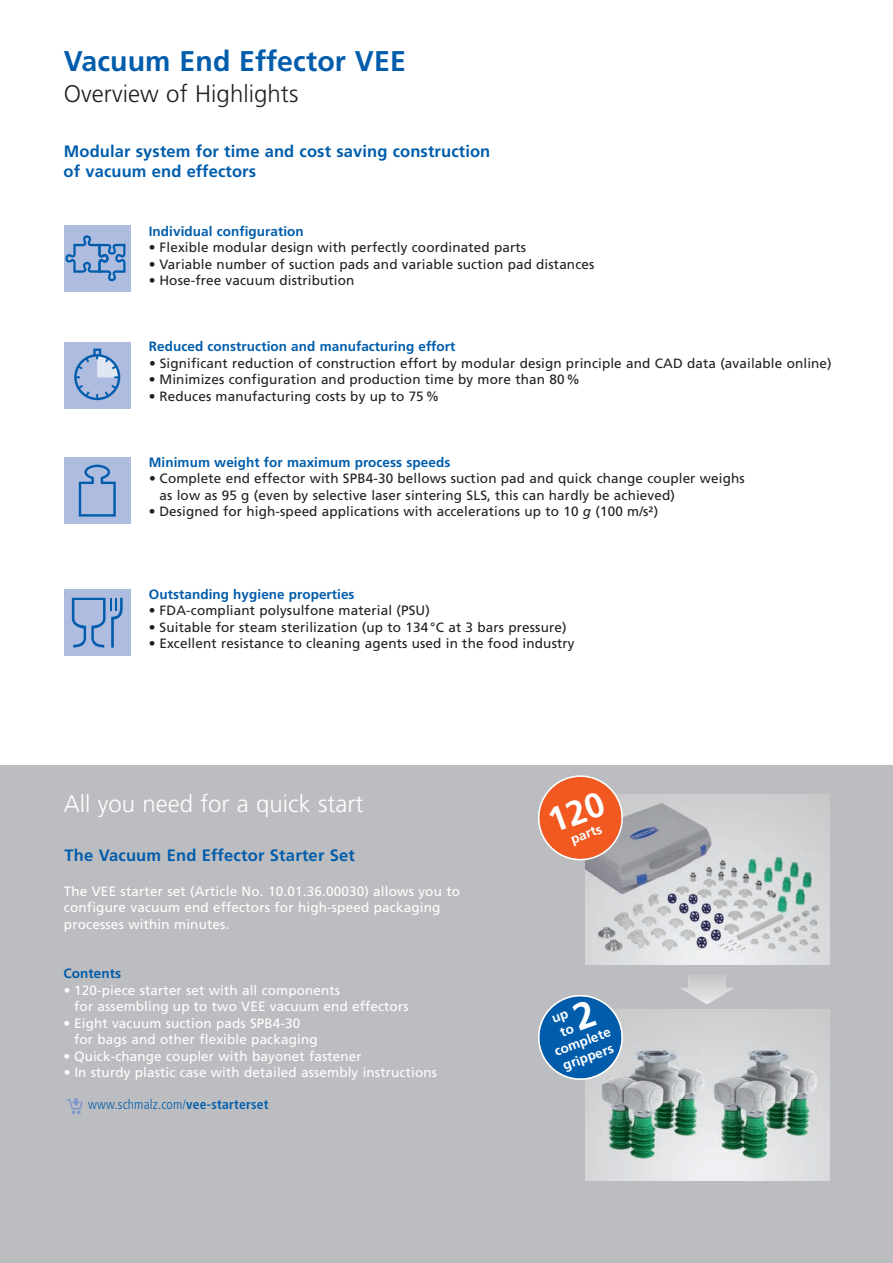
<style>
.page{position:relative;width:893px;height:1263px;background:#fff}
.page>*{position:absolute;margin:0;border:0;box-sizing:border-box;transform-origin:0 0}
.t1{font:700 28.5px "Frutiger LT";letter-spacing:.005em;color:#015dac}
.t2{font:300 24px "Frutiger LT";color:#fff}
.t3{font:300 24px "Frutiger LT";letter-spacing:.005em;color:#231f20}
.t4{font:700 16.5px/19.8px "Frutiger LT";letter-spacing:.01em;color:#015dac}
.t5{font:13.5px/16.5px "Frutiger LT";letter-spacing:.01em;color:#231f20}
.t6{font:13.5px/16.5px "Frutiger LT";letter-spacing:.01em;color:#fff}
.t7{font:700 13.5px "Frutiger LT";letter-spacing:.005em;color:#015dac}
.t8{font:300 condensed 13.5px "Frutiger LT";letter-spacing:.015em;color:#015dac}
.t9{font:700 13.5px/16.5px "Frutiger LT";color:#fff}
.s1{font-style:italic}
.s2{font-weight:700}
</style>
<div class="page">
<div style="left:0;top:765px;width:893px;height:498px;background:#bcbdc0"></div>
<div style="left:64px;top:225px;width:67px;height:67px;background:#aebcdf"></div>
<svg style="left:65px;top:235px;width:60px;height:46px"></svg>
<div style="left:64px;top:342px;width:67px;height:67px;background:#aebcdf"></div>
<svg style="left:74px;top:349px;width:46px;height:51px"></svg>
<div style="left:64px;top:457px;width:67px;height:67px;background:#aebcdf"></div>
<svg style="left:79px;top:465px;width:37px;height:52px"></svg>
<div style="left:64px;top:589px;width:67px;height:67px;background:#aebcdf"></div>
<svg style="left:72px;top:598px;width:51px;height:50px"></svg>
<img style="left:585px;top:794px;width:244px;height:171px">
<img style="left:585px;top:1010px;width:244px;height:170px">
<svg style="left:680px;top:975px;width:54px;height:29px"></svg>
<svg style="left:66px;top:1098px;width:17px;height:16px"></svg>
<svg style="left:538px;top:775px;width:85px;height:85px"></svg>
<svg style="left:538px;top:995px;width:85px;height:85px"></svg>
<h1 class="t1" style="left:64px;top:49px;width:344px">Vacuum End Effector VEE</h1>
<h2 class="t3" style="left:64px;top:84px;width:236px">Overview of Highlights</h2>
<p class="t4" style="left:64px;top:143px;width:428px">Modular system for time and cost saving construction of vacuum end effectors</p>
<p class="t7" style="left:149px;top:226px;width:156px">Individual configuration</p>
<p class="t5" style="left:149px;top:240px;width:379px">• Flexible modular design with perfectly coordinated parts</p>
<p class="t5" style="left:149px;top:257px;width:447px">• Variable number of suction pads and variable suction pad distances</p>
<p class="t5" style="left:149px;top:273px;width:207px">• Hose-free vacuum distribution</p>
<p class="t7" style="left:149px;top:341px;width:308px">Reduced construction and manufacturing effort</p>
<p class="t5" style="left:149px;top:356px;width:684px">• Significant reduction of construction effort by modular design principle and CAD data (available online)</p>
<p class="t5" style="left:149px;top:372px;width:433px">• Minimizes configuration and production time by more than 80 %</p>
<p class="t5" style="left:149px;top:389px;width:292px">• Reduces manufacturing costs by up to 75 %</p>
<p class="t7" style="left:149px;top:457px;width:303px">Minimum weight for maximum process speeds</p>
<p class="t5" style="left:160px;top:471px;width:587px;text-indent:-10px">• Complete end effector with SPB4-30 bellows suction pad and quick change coupler weighs as low as 95 g (even by selective laser sintering SLS, this can hardly be achieved)</p>
<p class="t5" style="left:149px;top:504px;width:511px">• Designed for high-speed applications with accelerations up to 10 <span class="s1">g</span> (100 m/s²)</p>
<p class="t7" style="left:149px;top:589px;width:207px">Outstanding hygiene properties</p>
<p class="t5" style="left:149px;top:603px;width:283px">• FDA-compliant polysulfone material (PSU)</p>
<p class="t5" style="left:149px;top:620px;width:419px">• Suitable for steam sterilization (up to 134 °C at 3 bars pressure)</p>
<p class="t5" style="left:149px;top:636px;width:427px">• Excellent resistance to cleaning agents used in the food industry</p>
<h2 class="t2" style="left:64px;top:794px;width:301px">All you need for a quick start</h2>
<p class="t4" style="left:64px;top:847px;width:292px">The Vacuum End Effector Starter Set</p>
<p class="t6" style="left:64px;top:884px;width:398px">The VEE starter set (Article No. 10.01.36.00030) allows you to configure vacuum end effectors for high-speed packaging processes within minutes.</p>
<p class="t7" style="left:64px;top:968px;width:59px">Contents</p>
<p class="t6" style="left:74px;top:983px;width:336px;text-indent:-11px">• 120-piece starter set with all components<br>for assembling up to two VEE vacuum end effectors</p>
<p class="t6" style="left:74px;top:1016px;width:245px;text-indent:-11px">• Eight vacuum suction pads SPB4-30 for bags and other flexible packaging</p>
<p class="t6" style="left:63px;top:1049px;width:300px">• Quick-change coupler with bayonet fastener</p>
<p class="t6" style="left:64px;top:1065px;width:375px">• In sturdy plastic case with detailed assembly instructions</p>
<p class="t8" style="left:88px;top:1099px;width:182px">www.schmalz.com/<span class="s2">vee-starterset</span></p>
<p class="t9" style="left:569px;top:832px;width:34px;rotate:-20deg">parts</p>
<p class="t9" style="left:550px;top:1011px;width:18px;rotate:-20deg">up to</p>
<p class="t9" style="left:552px;top:1044px;width:61px;rotate:-20deg">complete grippers</p>
</div>
